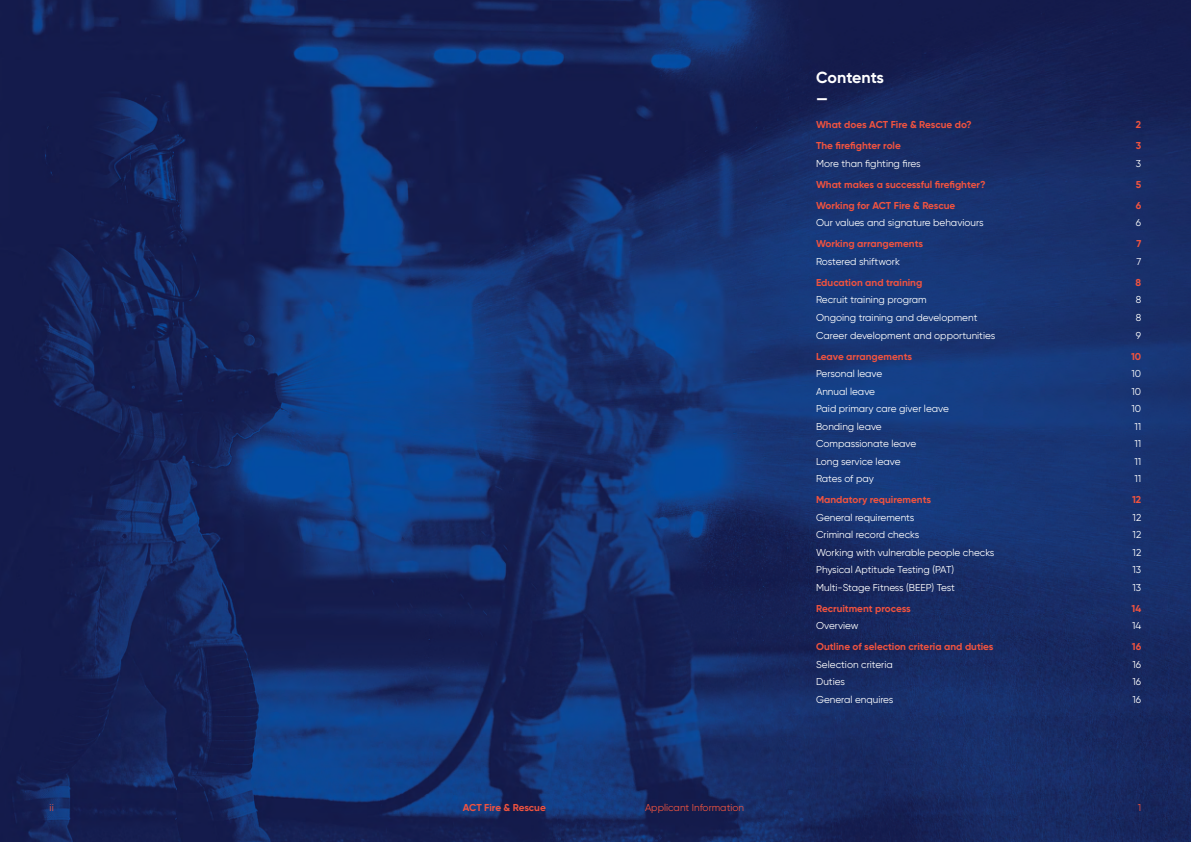
<style>
.page{position:relative;width:1191px;height:842px;background:#fff}
.page>*{position:absolute;margin:0;border:0;box-sizing:border-box;transform-origin:0 0}
.t1{font:700 16px/21px "Gilroy";color:#fff}
.C2{font:10px "Gilroy";color:#fff}
.C1{font:700 10px "Gilroy";color:#f0533f}
.t2{font:10px "Gilroy";color:#f0533f}
.C2-2{font:10px "Gilroy";letter-spacing:-.02em;color:#fff}
</style>
<div class="page">
<img style="left:0;top:0;width:1191px;height:842px">
<p class="t1" style="left:816px;top:67px;width:69px">Contents —</p>
<p class="C1" style="left:816px;top:119px;width:157px">What does ACT Fire &amp; Rescue do?</p>
<p class="C1" style="left:1136px;top:119px;width:7px">2</p>
<p class="C1" style="left:816px;top:140px;width:86px">The firefighter role</p>
<p class="C1" style="left:1135px;top:140px;width:7px">3</p>
<p class="C2" style="left:816px;top:157px;width:106px">More than fighting fires</p>
<p class="C2" style="left:1136px;top:157px;width:7px">3</p>
<p class="C1" style="left:816px;top:178px;width:171px">What makes a successful firefighter?</p>
<p class="C1" style="left:1135px;top:178px;width:7px">5</p>
<p class="C1" style="left:816px;top:199px;width:141px">Working for ACT Fire &amp; Rescue</p>
<p class="C1" style="left:1135px;top:199px;width:7px">6</p>
<p class="C2" style="left:816px;top:217px;width:169px">Our values and signature behaviours</p>
<p class="C2" style="left:1136px;top:217px;width:7px">6</p>
<p class="C1" style="left:816px;top:238px;width:108px">Working arrangements</p>
<p class="C1" style="left:1136px;top:238px;width:6px">7</p>
<p class="C2" style="left:816px;top:255px;width:85px">Rostered shiftwork</p>
<p class="C2" style="left:1136px;top:255px;width:6px">7</p>
<p class="C1" style="left:816px;top:276px;width:108px">Education and training</p>
<p class="C1" style="left:1135px;top:276px;width:7px">8</p>
<p class="C2" style="left:816px;top:294px;width:112px">Recruit training program</p>
<p class="C2" style="left:1135px;top:294px;width:7px">8</p>
<p class="C2" style="left:816px;top:311px;width:163px">Ongoing training and development</p>
<p class="C2" style="left:1135px;top:311px;width:7px">8</p>
<p class="C2" style="left:816px;top:329px;width:181px">Career development and opportunities</p>
<p class="C2" style="left:1136px;top:329px;width:7px">9</p>
<p class="C1" style="left:816px;top:350px;width:97px">Leave arrangements</p>
<p class="C1" style="left:1131px;top:350px;width:12px">10</p>
<p class="C2" style="left:816px;top:367px;width:68px">Personal leave</p>
<p class="C2" style="left:1131px;top:367px;width:11px">10</p>
<p class="C2" style="left:816px;top:385px;width:60px">Annual leave</p>
<p class="C2" style="left:1131px;top:385px;width:11px">10</p>
<p class="C2" style="left:816px;top:402px;width:134px">Paid primary care giver leave</p>
<p class="C2" style="left:1131px;top:402px;width:11px">10</p>
<p class="C2" style="left:816px;top:420px;width:67px">Bonding leave</p>
<p class="C2" style="left:1134px;top:420px;width:8px">11</p>
<p class="C2" style="left:816px;top:437px;width:102px">Compassionate leave</p>
<p class="C2" style="left:1134px;top:437px;width:8px">11</p>
<p class="C2" style="left:816px;top:455px;width:86px">Long service leave</p>
<p class="C2" style="left:1134px;top:455px;width:8px">11</p>
<p class="C2-2" style="left:816px;top:472px;width:59px">Rates of pay</p>
<p class="C2" style="left:1134px;top:472px;width:8px">11</p>
<p class="C1" style="left:816px;top:493px;width:116px">Mandatory requirements</p>
<p class="C1" style="left:1132px;top:493px;width:11px">12</p>
<p class="C2" style="left:816px;top:511px;width:100px">General requirements</p>
<p class="C2" style="left:1132px;top:511px;width:10px">12</p>
<p class="C2" style="left:816px;top:528px;width:105px">Criminal record checks</p>
<p class="C2" style="left:1132px;top:528px;width:10px">12</p>
<p class="C2" style="left:816px;top:546px;width:180px">Working with vulnerable people checks</p>
<p class="C2" style="left:1132px;top:546px;width:10px">12</p>
<p class="C2" style="left:816px;top:563px;width:139px">Physical Aptitude Testing (PAT)</p>
<p class="C2" style="left:1132px;top:563px;width:10px">13</p>
<p class="C2" style="left:816px;top:581px;width:140px">Multi-Stage Fitness (BEEP) Test</p>
<p class="C2" style="left:1132px;top:581px;width:10px">13</p>
<p class="C1" style="left:816px;top:602px;width:96px">Recruitment process</p>
<p class="C1" style="left:1131px;top:602px;width:11px">14</p>
<p class="C2" style="left:816px;top:619px;width:44px">Overview</p>
<p class="C2" style="left:1132px;top:619px;width:11px">14</p>
<p class="C1" style="left:816px;top:640px;width:179px">Outline of selection criteria and duties</p>
<p class="C1" style="left:1131px;top:640px;width:11px">16</p>
<p class="C2" style="left:816px;top:658px;width:78px">Selection criteria</p>
<p class="C2" style="left:1132px;top:658px;width:10px">16</p>
<p class="C2" style="left:816px;top:675px;width:30px">Duties</p>
<p class="C2" style="left:1132px;top:675px;width:10px">16</p>
<p class="C2" style="left:816px;top:693px;width:79px">General enquires</p>
<p class="C2" style="left:1132px;top:693px;width:10px">16</p>
<p class="t2" style="left:50px;top:801px;width:6px">ii</p>
<p class="C1" style="left:463px;top:801px;width:85px">ACT Fire &amp; Rescue</p>
<p class="t2" style="left:645px;top:801px;width:101px">Applicant Information</p>
<p class="t2" style="left:1137px;top:801px;width:5px">1</p>
</div>
